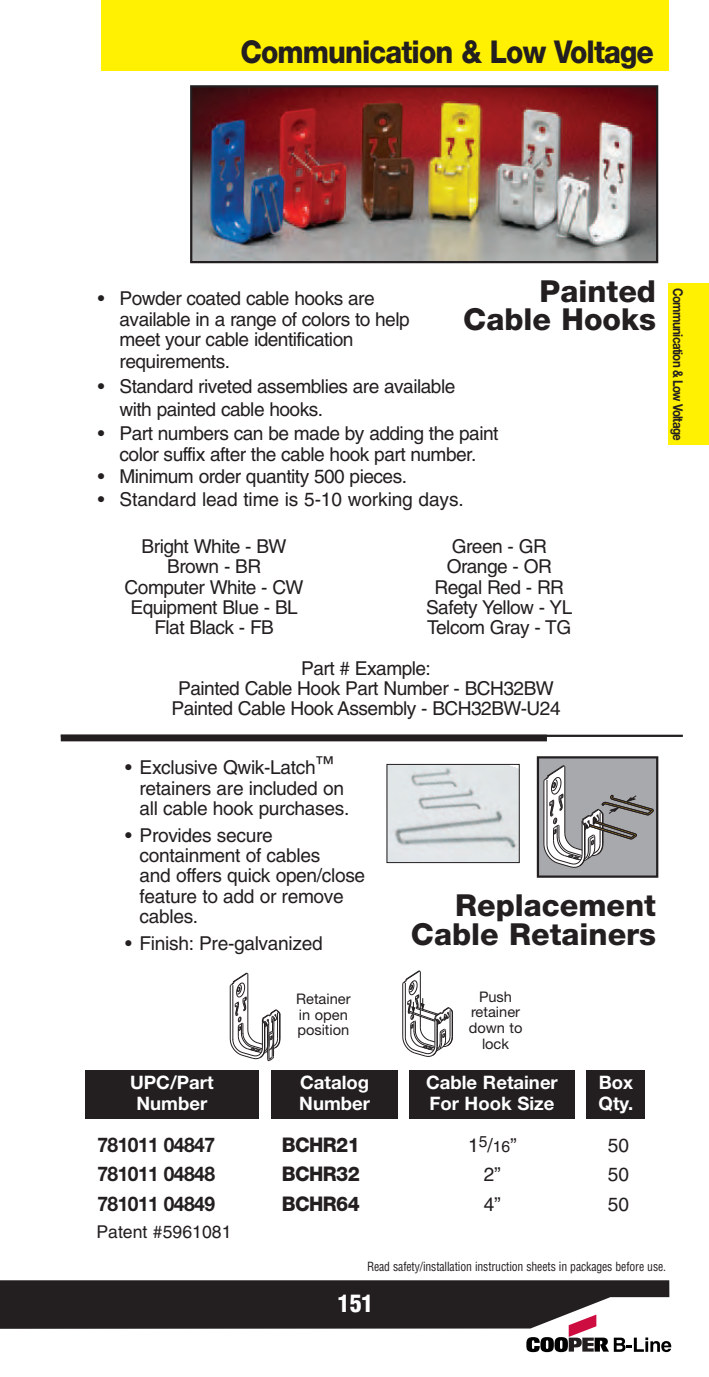
<style>
.page{position:relative;width:709px;height:1377px;background:#fff}
.page>*{position:absolute;margin:0;border:0;box-sizing:border-box;transform-origin:0 0}
.t1{font:800 31.5px "Helvetica Neue";letter-spacing:-.03em;color:#231f20;scale:.9 1}
.t2{font:800 30.38px/28.1px "Helvetica Neue";color:#231f20;text-align:right}
.t3{font:900 condensed 23.62px "Helvetica";color:#fff}
.t4{font:700 20.25px "Helvetica Neue";letter-spacing:-.03em;color:#231f20;scale:.95 1}
.t5{font:800 20.25px "Helvetica Neue";letter-spacing:-.03em;color:#231f20;scale:.95 1}
.t6{font:19.12px/20.2px "Helvetica";letter-spacing:-.03em;color:#231f20}
.t7{font:19.12px "Helvetica";letter-spacing:-.005em;color:#231f20}
.t8{font:700 18.45px/20.2px "Helvetica Neue";color:#fff}
.t9{font:17.55px "Helvetica";color:#231f20}
.t10{font:14.62px/15.8px "Helvetica Neue";color:#231f20}
.t11{font:700 13.5px "Helvetica Neue";letter-spacing:-.055em;color:#231f20;scale:.85 1}
.t12{font:condensed 12.38px "Helvetica";letter-spacing:-.01em;color:#231f20;scale:.95 1}
.s1{font-size:15.75px}
</style>
<div class="page">
<div style="left:101px;top:0;width:567px;height:71px;background:#fff101"></div>
<div style="left:668px;top:284px;width:41px;height:162px;background:#fff101"></div>
<img style="left:193px;top:88px;width:462px;height:172px">
<div style="left:190px;top:85px;width:468px;height:178px;border:2px solid #231f20"></div>
<svg style="left:0;top:1280px;width:671px;height:72px"></svg>
<hr style="left:61px;top:735px;width:622px;height:2px;background:#231f20">
<div style="left:61px;top:735px;width:486px;height:6px;background:#231f20"></div>
<div style="left:538px;top:757px;width:119px;height:120px;background:#a8a9ad"></div>
<div style="left:537px;top:756px;width:121px;height:122px;border:2px solid #231f20"></div>
<svg style="left:543px;top:765px;width:111px;height:103px"></svg>
<svg style="left:229px;top:972px;width:52px;height:89px"></svg>
<svg style="left:402px;top:970px;width:51px;height:87px"></svg>
<div style="left:85px;top:1070px;width:174px;height:49px;background:#231f20"></div>
<div style="left:409px;top:1070px;width:166px;height:49px;background:#231f20"></div>
<div style="left:272px;top:1070px;width:126px;height:49px;background:#231f20"></div>
<div style="left:586px;top:1070px;width:59px;height:49px;background:#231f20"></div>
<img style="left:389px;top:766px;width:128px;height:95px">
<div style="left:387px;top:764px;width:132px;height:99px;border:1px solid #231f20"></div>
<h1 class="t1" style="left:240px;top:41px;width:461px">Communication &amp; Low Voltage</h1>
<h2 class="t2" style="left:463px;top:280px;width:194px">Painted<br>Cable Hooks</h2>
<p class="t6" style="left:120px;top:290px;width:292px;text-indent:-22px">• Powder coated cable hooks are available in a range of colors to help meet your cable identification</p>
<p class="t6" style="left:120px;top:353px;width:112px">requirements.</p>
<p class="t6" style="left:120px;top:377px;width:337px;line-height:22.5px;text-indent:-22px">• Standard riveted assemblies are available with painted cable hooks.</p>
<p class="t6" style="left:98px;top:425px;width:402px;text-align:center">• Part numbers can be made by adding the paint color suffix after the cable hook part number.</p>
<p class="t6" style="left:98px;top:468px;width:310px">• Minimum order quantity 500 pieces.</p>
<p class="t7" style="left:98px;top:492px;width:367px">• Standard lead time is 5-10 working days.</p>
<p class="t6" style="left:142px;top:538px;width:147px">Bright White - BW</p>
<p class="t6" style="left:452px;top:538px;width:97px">Green - GR</p>
<p class="t6" style="left:167px;top:558px;width:96px">Brown - BR</p>
<p class="t6" style="left:447px;top:558px;width:107px">Orange - OR</p>
<p class="t6" style="left:125px;top:579px;width:180px">Computer White - CW</p>
<p class="t6" style="left:434px;top:579px;width:131px">Regal Red - RR</p>
<p class="t6" style="left:130px;top:599px;width:169px">Equipment Blue - BL</p>
<p class="t6" style="left:426px;top:599px;width:148px">Safety Yellow - YL</p>
<p class="t6" style="left:154px;top:619px;width:121px">Flat Black - FB</p>
<p class="t6" style="left:301px;top:609px;width:271px;line-height:40.5px;text-indent:126px">Telcom Gray - TG<br>Part # Example:</p>
<p class="t6" style="left:171px;top:680px;width:391px;text-align:center">Painted Cable Hook Part Number - BCH32BW<br>Painted Cable Hook Assembly - BCH32BW-U24</p>
<p class="t6" style="left:140px;top:759px;width:211px;text-indent:-14px">• Exclusive Qwik-Latch™ retainers are included on all cable hook purchases.</p>
<p class="t6" style="left:140px;top:827px;width:227px;text-indent:-14px">• Provides secure containment of cables<br>and offers quick open/close feature to add or remove cables.</p>
<p class="t6" style="left:125px;top:935px;width:199px">• Finish: Pre-galvanized</p>
<p class="t10" style="left:296px;top:992px;width:56px">Retainer in open position</p>
<p class="t10" style="left:469px;top:990px;width:55px;text-align:center">Push retainer down to lock</p>
<h2 class="t2" style="left:411px;top:894px;width:247px">Replacement<br>Cable Retainers</h2>
<p class="t8" style="left:130px;top:1074px;width:85px;text-align:center">UPC/Part<br>Number</p>
<p class="t8" style="left:426px;top:1074px;width:133px">Cable Retainer<br>For Hook Size</p>
<p class="t8" style="left:299px;top:1074px;width:72px">Catalog<br>Number</p>
<p class="t8" style="left:598px;top:1074px;width:36px">Box<br>Qty.</p>
<p class="t4" style="left:97px;top:1138px;width:125px">781011 04847</p>
<p class="t5" style="left:282px;top:1138px;width:83px">BCHR21</p>
<p class="t6" style="left:468px;top:1137px;width:50px">1<sup>5</sup>/<span class="s1">16</span>”</p>
<p class="t6" style="left:608px;top:1137px;width:23px">50</p>
<p class="t4" style="left:97px;top:1167px;width:125px">781011 04848</p>
<p class="t5" style="left:282px;top:1167px;width:83px">BCHR32</p>
<p class="t6" style="left:484px;top:1166px;width:19px">2”</p>
<p class="t6" style="left:608px;top:1166px;width:23px">50</p>
<p class="t4" style="left:97px;top:1196px;width:125px">781011 04849</p>
<p class="t5" style="left:282px;top:1196px;width:83px">BCHR64</p>
<p class="t6" style="left:484px;top:1195px;width:19px">4”</p>
<p class="t6" style="left:608px;top:1195px;width:23px">50</p>
<p class="t9" style="left:96px;top:1226px;width:137px">Patent #5961081</p>
<p class="t11" style="left:683px;top:288px;width:181px;rotate:90deg">Communication &amp; Low Voltage</p>
<p class="t12" style="left:367px;top:1260px;width:316px">Read safety/installation instruction sheets in packages before use.</p>
<p class="t3" style="left:338px;top:1290px;width:37px">151</p>
</div>
